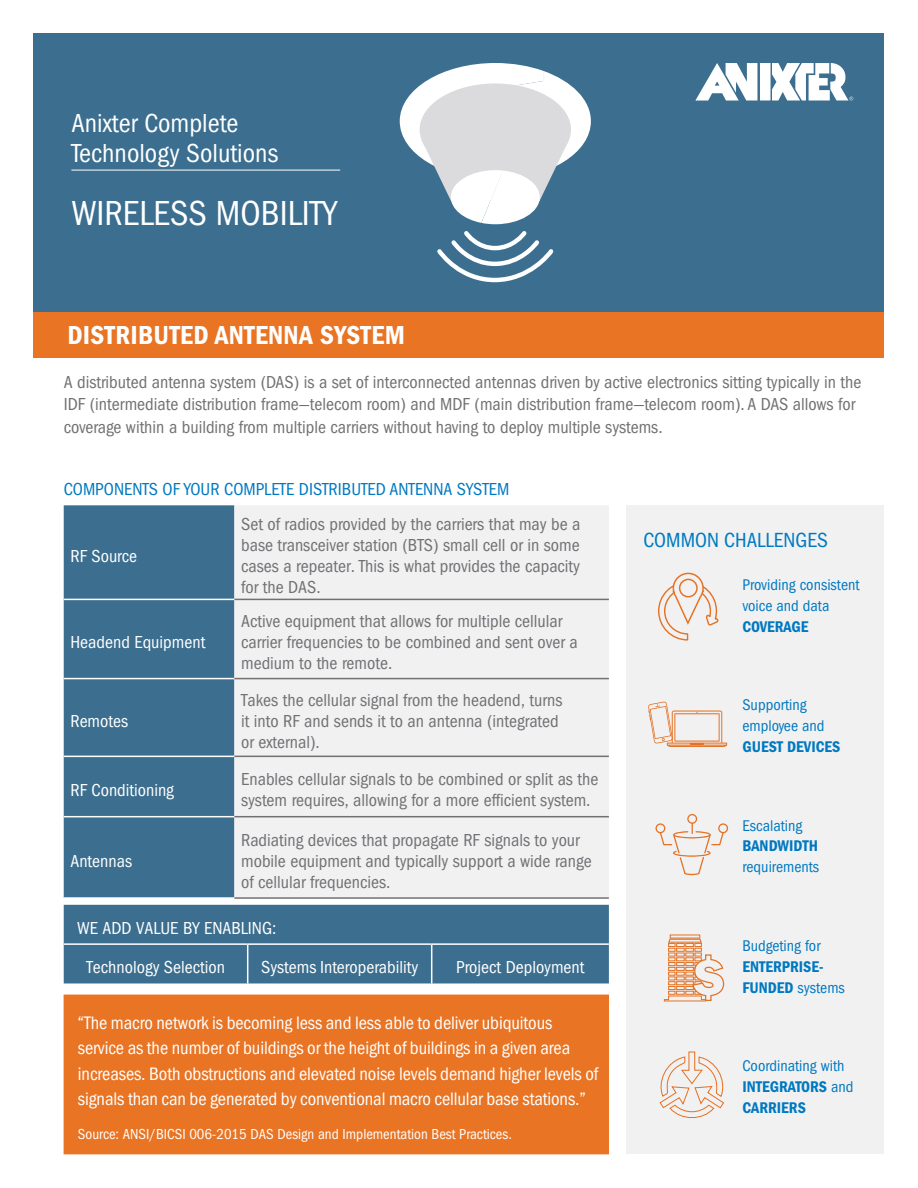
<style>
.page{position:relative;width:918px;height:1188px;background:#fff}
.page>*{position:absolute;margin:0;border:0;box-sizing:border-box;transform-origin:0 0}
.t1{font:condensed 36px "ITC Franklin Gothic Std";color:#fff}
.t2{font:condensed 27px/30px "ITC Franklin Gothic Std";color:#fff}
.t3{font:27px "ITC Franklin Gothic Std Dm Cd";letter-spacing:.01em;color:#fff}
.t4{font:condensed 21.15px "ITC Franklin Gothic Std";color:#0079c1}
.t5{font:condensed 18.75px/25.5px "ITC Franklin Gothic Std";letter-spacing:-.005em;color:#fff}
.t6{font:condensed 18px/21px "ITC Franklin Gothic Std";color:#717073}
.t7{font:condensed 18px/39.3px "ITC Franklin Gothic Std";color:#fff}
.t8{font:condensed 18px "ITC Franklin Gothic Std";color:#0079c1}
.t9{font:condensed 16.05px/20.9px "ITC Franklin Gothic Std";color:#0079c1}
.t10{font:16.05px/20.9px "ITC Franklin Gothic Std Dm Cd";color:#0079c1}
.t11{font:condensed 15px "ITC Franklin Gothic Std";color:#fff}
.s1{font-family:"ITC Franklin Gothic Std Dm Cd";font-stretch:normal}
.s2{font-family:"ITC Franklin Gothic Std";font-stretch:condensed}
</style>
<div class="page">
<div style="left:626px;top:505px;width:258px;height:649px;background:#f1f1f2"></div>
<div style="left:34px;top:34px;width:850px;height:278px;background:#3b6e8f"></div>
<div style="left:760px;top:63px;width:11px;height:37px;background:#fff"></div>
<svg style="left:695px;top:63px;width:62px;height:38px"></svg>
<svg style="left:772px;top:63px;width:81px;height:38px"></svg>
<div style="left:34px;top:312px;width:850px;height:45px;background:#e87424"></div>
<div style="left:64px;top:505px;width:170px;height:392px;background:#3b6e8f"></div>
<div style="left:234px;top:505px;width:375px;height:392px;background:#f1f1f2"></div>
<hr style="left:64px;top:599px;width:170px;height:1px;background:#fff">
<hr style="left:64px;top:678px;width:170px;height:1px;background:#fff">
<hr style="left:64px;top:756px;width:170px;height:1px;background:#fff">
<hr style="left:64px;top:816px;width:170px;height:1px;background:#fff">
<hr style="left:234px;top:599px;width:375px;height:1px;background:#717073">
<hr style="left:234px;top:678px;width:375px;height:1px;background:#717073">
<hr style="left:234px;top:756px;width:375px;height:1px;background:#717073">
<hr style="left:234px;top:816px;width:375px;height:1px;background:#717073">
<hr style="left:234px;top:897px;width:375px;height:2px;background:#717073">
<div style="left:64px;top:905px;width:545px;height:78px;background:#3b6e8f"></div>
<hr style="left:247px;top:945px;width:1px;height:38px;background:#fff">
<hr style="left:431px;top:945px;width:1px;height:38px;background:#fff">
<hr style="left:64px;top:943px;width:184px;height:2px;background:#fff">
<hr style="left:248px;top:943px;width:184px;height:2px;background:#fff">
<hr style="left:432px;top:943px;width:177px;height:2px;background:#fff">
<div style="left:64px;top:995px;width:545px;height:159px;background:#e87424"></div>
<hr style="left:71px;top:170px;width:269px;height:1px;background:#fff">
<svg style="left:655px;top:814px;width:73px;height:61px"></svg>
<svg style="left:664px;top:934px;width:61px;height:68px"></svg>
<svg style="left:659px;top:1051px;width:65px;height:67px"></svg>
<svg style="left:658px;top:572px;width:61px;height:69px"></svg>
<div style="left:680px;top:579px;width:17px;height:18px;background:#f1f1f2;border-radius:50%"></div>
<div style="left:679px;top:579px;width:19px;height:19px;border:2px solid #e77325;border-radius:50%"></div>
<svg style="left:648px;top:701px;width:79px;height:46px"></svg>
<svg style="left:400px;top:63px;width:191px;height:220px"></svg>
<h2 class="t2" style="left:71px;top:108px;width:208px">Anixter Complete<br>Technology Solutions</h2>
<h1 class="t1" style="left:71px;top:193px;width:267px">WIRELESS MOBILITY</h1>
<h2 class="t3" style="left:68px;top:320px;width:339px">DISTRIBUTED ANTENNA SYSTEM</h2>
<p class="t6" style="left:64px;top:371px;width:799px;line-height:22.5px">A distributed antenna system (DAS) is a set of interconnected antennas driven by active electronics sitting typically in the<br>IDF (intermediate distribution frame—telecom room) and MDF (main distribution frame—telecom room). A DAS allows for coverage within a building from multiple carriers without having to deploy multiple systems.</p>
<p class="t8" style="left:64px;top:479px;width:447px">COMPONENTS OF YOUR COMPLETE DISTRIBUTED ANTENNA SYSTEM</p>
<p class="t7" style="left:70px;top:536px;width:68px">RF Source</p>
<p class="t7" style="left:70px;top:623px;width:136px">Headend Equipment</p>
<p class="t7" style="left:70px;top:701px;width:59px">Remotes</p>
<p class="t6" style="left:241px;top:514px;width:341px;text-align:justify">Set of radios provided by the carriers that may be a base transceiver station (BTS) small cell or in some cases a repeater. This is what provides the capacity for the DAS.</p>
<p class="t6" style="left:241px;top:611px;width:338px">Active equipment that allows for multiple cellular carrier frequencies to be combined and sent over a medium to the remote.</p>
<p class="t6" style="left:241px;top:689px;width:323px">Takes the cellular signal from the headend, turns it into RF and sends it to an antenna (integrated or external).</p>
<p class="t7" style="left:70px;top:770px;width:105px">RF Conditioning</p>
<p class="t6" style="left:241px;top:769px;width:359px">Enables cellular signals to be combined or split as the system requires, allowing for a more efficient system.</p>
<p class="t6" style="left:241px;top:829px;width:352px">Radiating devices that propagate RF signals to your mobile equipment and typically support a wide range of cellular frequencies.</p>
<p class="t7" style="left:86px;top:908px;width:191px;text-indent:-9px">WE ADD VALUE BY ENABLING:<br>Technology Selection</p>
<p class="t7" style="left:70px;top:841px;width:63px">Antennas</p>
<p class="t7" style="left:261px;top:948px;width:158px">Systems Interoperability</p>
<p class="t7" style="left:456px;top:948px;width:130px">Project Deployment</p>
<p class="t5" style="left:78px;top:1010px;width:522px">“The macro network is becoming less and less able to deliver ubiquitous service as the number of buildings or the height of buildings in a given area increases. Both obstructions and elevated noise levels demand higher levels of signals than can be generated by conventional macro cellular base stations.”</p>
<p class="t11" style="left:78px;top:1126px;width:435px">Source: ANSI/BICSI 006-2015 DAS Design and Implementation Best Practices.</p>
<p class="t4" style="left:643px;top:528px;width:186px">COMMON CHALLENGES</p>
<p class="t9" style="left:742px;top:574px;width:119px">Providing consistent voice and data</p>
<p class="t10" style="left:742px;top:616px;width:68px">COVERAGE</p>
<p class="t9" style="left:742px;top:695px;width:84px">Supporting employee and</p>
<p class="t10" style="left:742px;top:736px;width:99px">GUEST DEVICES</p>
<p class="t9" style="left:742px;top:815px;width:61px">Escalating</p>
<p class="t10" style="left:742px;top:836px;width:77px">BANDWIDTH</p>
<p class="t9" style="left:742px;top:857px;width:78px">requirements</p>
<p class="t9" style="left:742px;top:935px;width:80px">Budgeting for</p>
<p class="t10" style="left:742px;top:956px;width:82px">ENTERPRISE-</p>
<p class="t9" style="left:742px;top:977px;width:104px"><span class="s1">FUNDED</span> systems</p>
<p class="t9" style="left:742px;top:1056px;width:104px">Coordinating with</p>
<p class="t10" style="left:742px;top:1077px;width:113px">INTEGRATORS <span class="s2">and<br></span>CARRIERS</p>
</div>
